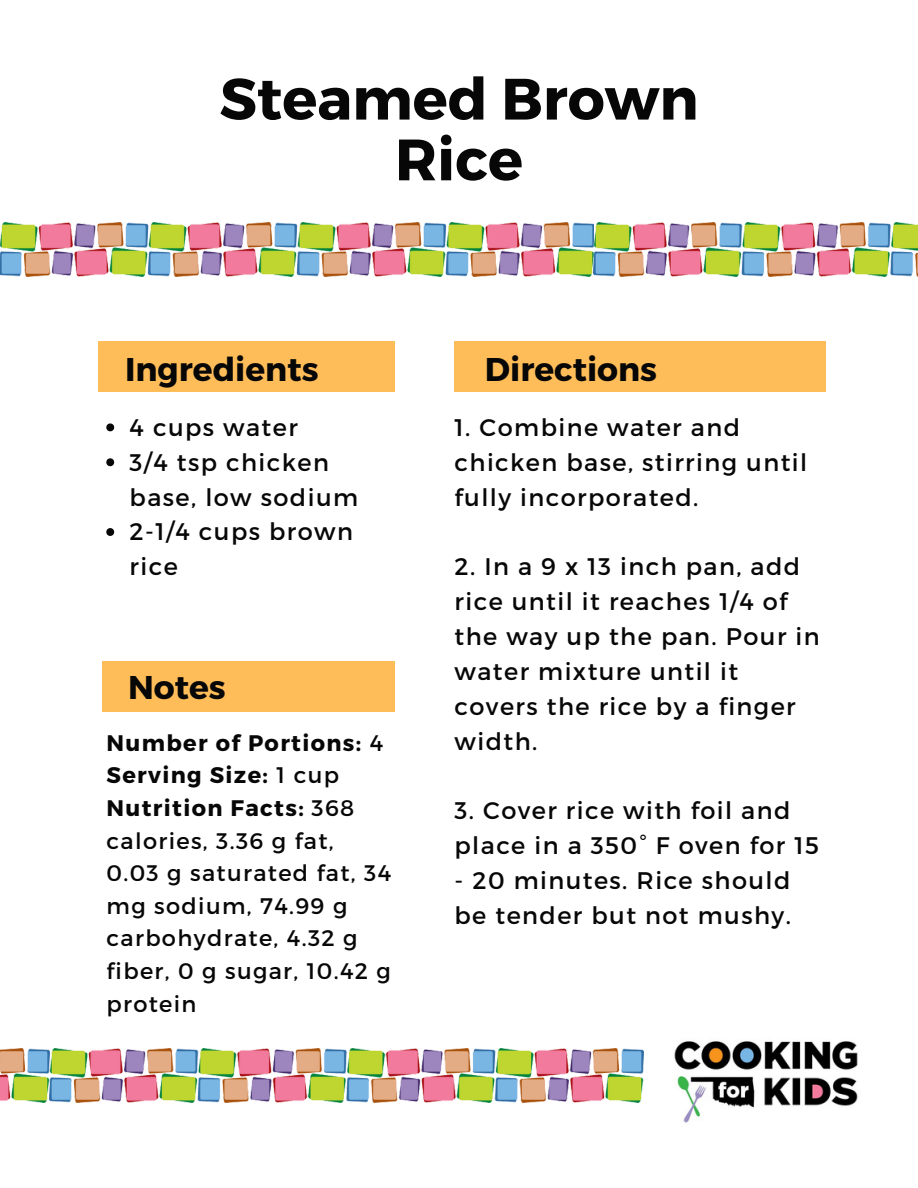
<style>
.page{position:relative;width:918px;height:1188px;background:#fff}
.page>*{position:absolute;margin:0;border:0;box-sizing:border-box;transform-origin:0 0}
.t1{font:700 58.2px/60.8px "Montserrat";color:#070707;text-align:center}
.t2{font:700 32.85px "Montserrat";color:#070707}
.t3{font:24px/34.8px "Montserrat";letter-spacing:.06em;color:#070707}
.t4{font:22.5px/32.7px "Montserrat";letter-spacing:.06em;color:#070707}
.s1{font-weight:700}
</style>
<div class="page">
<div style="left:98px;top:341px;width:297px;height:51px;background:#ffbd59"></div>
<div style="left:455px;top:341px;width:371px;height:51px;background:#ffbd59"></div>
<div style="left:103px;top:661px;width:292px;height:50px;background:#ffbd59"></div>
<img style="left:0;top:223px;width:918px;height:53px">
<img style="left:674px;top:1041px;width:184px;height:82px">
<img style="left:0;top:1049px;width:643px;height:53px">
<svg style="left:106px;top:423px;width:8px;height:8px"></svg>
<svg style="left:106px;top:458px;width:8px;height:8px"></svg>
<svg style="left:106px;top:528px;width:8px;height:8px"></svg>
<h1 class="t1" style="left:219px;top:66px;width:481px">Steamed Brown<br>Rice</h1>
<h2 class="t2" style="left:125px;top:348px;width:195px">Ingredients</h2>
<h2 class="t2" style="left:485px;top:348px;width:174px">Directions</h2>
<p class="t3" style="left:130px;top:409px;width:230px">4 cups water<br>3/4 tsp chicken base, low sodium<br>2-1/4 cups brown rice</p>
<p class="t3" style="left:455px;top:409px;width:354px">1. Combine water and chicken base, stirring until fully incorporated.</p>
<p class="t3" style="left:455px;top:548px;width:367px">2. In a 9 x 13 inch pan, add rice until it reaches 1/4 of the way up the pan. Pour in water mixture until it covers the rice by a finger width.</p>
<h2 class="t2" style="left:128px;top:666px;width:99px">Notes</h2>
<p class="t4" style="left:107px;top:725px;width:286px"><span class="s1">Number of Portions:</span> 4<br><span class="s1">Serving Size:</span> 1 cup<br><span class="s1">Nutrition Facts:</span> 368 calories, 3.36 g fat,<br>0.03 g saturated fat, 34 mg sodium, 74.99 g carbohydrate, 4.32 g fiber, 0 g sugar, 10.42 g protein</p>
<p class="t3" style="left:455px;top:792px;width:366px">3. Cover rice with foil and place in a 350° F oven for 15</p>
<p class="t3" style="left:455px;top:862px;width:338px">- 20 minutes. Rice should be tender but not mushy.</p>
</div>
